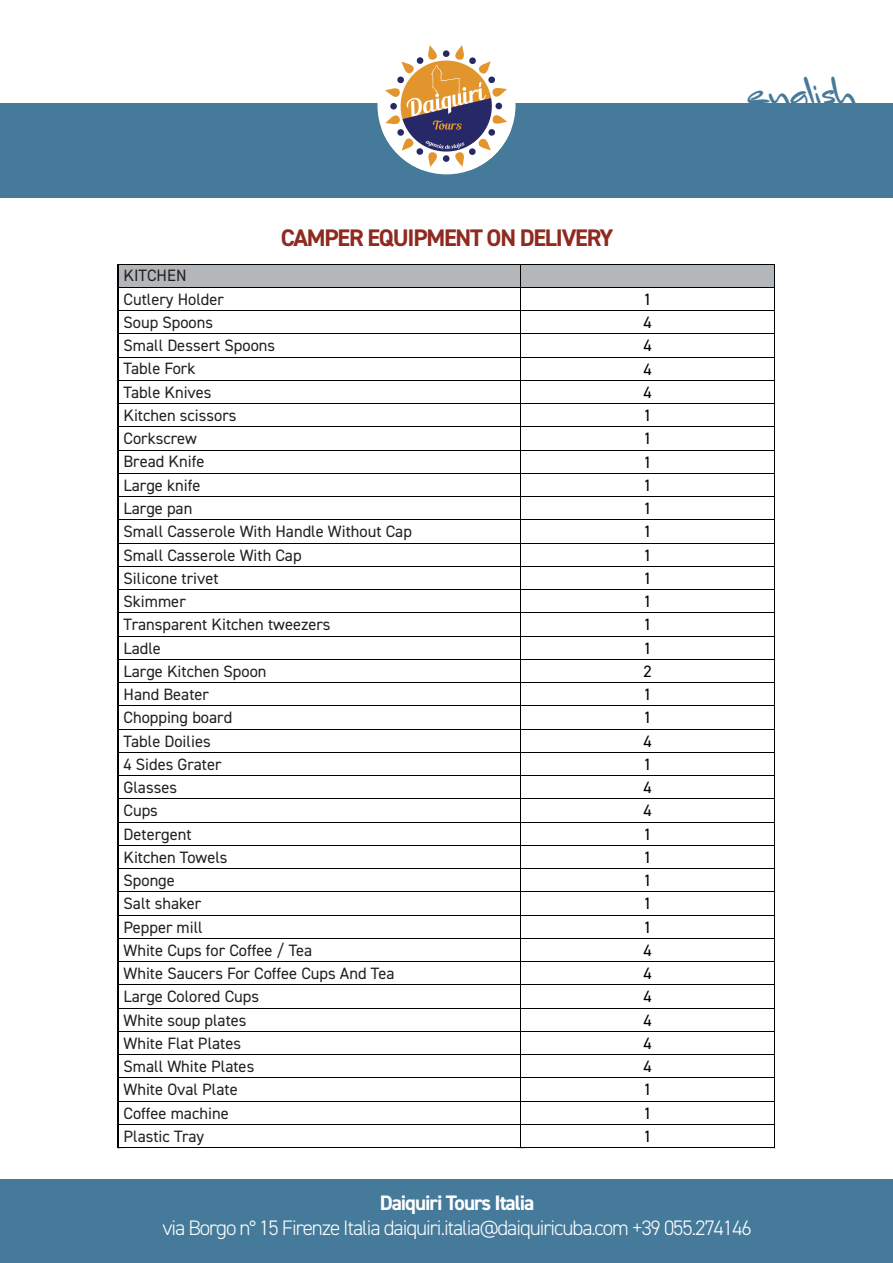
<style>
.page{position:relative;width:893px;height:1263px;background:#fff}
.page>*{position:absolute;margin:0;border:0;box-sizing:border-box;transform-origin:0 0}
.t1{font:36px "Mr Sandsfort";letter-spacing:.005em;color:#467a9a}
.t2{font:700 24px "DIN2014";letter-spacing:-.05em;color:#8f2a20}
.t3{font:300 21px "DIN2014";letter-spacing:-.05em;color:#fff}
.t4{font:700 21px "DIN2014";letter-spacing:-.05em;color:#fff}
.t5{font:16.5px/23.2px "DIN2014";color:#231f20}
.t6{font:16.5px/23.2px "DIN2014";color:#000;text-align:justify}
</style>
<div class="page">
<div style="left:0;top:103px;width:893px;height:95px;background:#467a9a"></div>
<div style="left:377px;top:36px;width:138px;height:138px;background:#fff;border-radius:50%"></div>
<img style="left:382px;top:45px;width:129px;height:125px">
<div style="left:0;top:1179px;width:893px;height:84px;background:#467a9a"></div>
<hr style="left:119px;top:264px;width:401px;height:2px;background:#b4b7ba">
<div style="left:119px;top:266px;width:5px;height:21px;background:#b4b7ba"></div>
<div style="left:515px;top:266px;width:5px;height:21px;background:#b4b7ba"></div>
<div style="left:124px;top:266px;width:391px;height:21px;background:#b4b7ba"></div>
<hr style="left:521px;top:264px;width:253px;height:2px;background:#b4b7ba">
<div style="left:521px;top:266px;width:5px;height:21px;background:#b4b7ba"></div>
<hr style="left:770px;top:266px;width:4px;height:21px;background:#b4b7ba">
<div style="left:526px;top:266px;width:244px;height:21px;background:#b4b7ba"></div>
<hr style="left:118px;top:264px;width:402px;height:1px;background:#000">
<hr style="left:521px;top:264px;width:253px;height:1px;background:#000">
<hr style="left:119px;top:287px;width:401px;height:1px;background:#000">
<hr style="left:521px;top:287px;width:253px;height:1px;background:#000">
<hr style="left:119px;top:310px;width:401px;height:1px;background:#000">
<hr style="left:521px;top:310px;width:253px;height:1px;background:#000">
<hr style="left:119px;top:333px;width:401px;height:1px;background:#000">
<hr style="left:521px;top:333px;width:253px;height:1px;background:#000">
<hr style="left:119px;top:357px;width:401px;height:1px;background:#000">
<hr style="left:521px;top:357px;width:253px;height:1px;background:#000">
<hr style="left:119px;top:380px;width:401px;height:1px;background:#000">
<hr style="left:521px;top:380px;width:253px;height:1px;background:#000">
<hr style="left:119px;top:403px;width:401px;height:1px;background:#000">
<hr style="left:521px;top:403px;width:253px;height:1px;background:#000">
<hr style="left:119px;top:426px;width:401px;height:1px;background:#000">
<hr style="left:521px;top:426px;width:253px;height:1px;background:#000">
<hr style="left:119px;top:450px;width:401px;height:1px;background:#000">
<hr style="left:521px;top:450px;width:253px;height:1px;background:#000">
<hr style="left:119px;top:473px;width:401px;height:1px;background:#000">
<hr style="left:521px;top:473px;width:253px;height:1px;background:#000">
<hr style="left:119px;top:496px;width:401px;height:1px;background:#000">
<hr style="left:521px;top:496px;width:253px;height:1px;background:#000">
<hr style="left:119px;top:519px;width:401px;height:1px;background:#000">
<hr style="left:521px;top:519px;width:253px;height:1px;background:#000">
<hr style="left:119px;top:543px;width:401px;height:1px;background:#000">
<hr style="left:521px;top:543px;width:253px;height:1px;background:#000">
<hr style="left:119px;top:566px;width:401px;height:1px;background:#000">
<hr style="left:521px;top:566px;width:253px;height:1px;background:#000">
<hr style="left:119px;top:589px;width:401px;height:1px;background:#000">
<hr style="left:521px;top:589px;width:253px;height:1px;background:#000">
<hr style="left:119px;top:612px;width:401px;height:1px;background:#000">
<hr style="left:521px;top:612px;width:253px;height:1px;background:#000">
<hr style="left:119px;top:636px;width:401px;height:1px;background:#000">
<hr style="left:521px;top:636px;width:253px;height:1px;background:#000">
<hr style="left:119px;top:659px;width:401px;height:1px;background:#000">
<hr style="left:521px;top:659px;width:253px;height:1px;background:#000">
<hr style="left:119px;top:682px;width:401px;height:1px;background:#000">
<hr style="left:521px;top:682px;width:253px;height:1px;background:#000">
<hr style="left:119px;top:705px;width:401px;height:1px;background:#000">
<hr style="left:521px;top:705px;width:253px;height:1px;background:#000">
<hr style="left:119px;top:729px;width:401px;height:1px;background:#000">
<hr style="left:521px;top:729px;width:253px;height:1px;background:#000">
<hr style="left:119px;top:752px;width:401px;height:1px;background:#000">
<hr style="left:521px;top:752px;width:253px;height:1px;background:#000">
<hr style="left:119px;top:775px;width:401px;height:1px;background:#000">
<hr style="left:521px;top:775px;width:253px;height:1px;background:#000">
<hr style="left:119px;top:798px;width:401px;height:1px;background:#000">
<hr style="left:521px;top:798px;width:253px;height:1px;background:#000">
<hr style="left:119px;top:822px;width:401px;height:1px;background:#000">
<hr style="left:521px;top:822px;width:253px;height:1px;background:#000">
<hr style="left:119px;top:845px;width:401px;height:1px;background:#000">
<hr style="left:521px;top:845px;width:253px;height:1px;background:#000">
<hr style="left:119px;top:868px;width:401px;height:1px;background:#000">
<hr style="left:521px;top:868px;width:253px;height:1px;background:#000">
<hr style="left:119px;top:891px;width:401px;height:1px;background:#000">
<hr style="left:521px;top:891px;width:253px;height:1px;background:#000">
<hr style="left:119px;top:915px;width:401px;height:1px;background:#000">
<hr style="left:521px;top:915px;width:253px;height:1px;background:#000">
<hr style="left:119px;top:938px;width:401px;height:1px;background:#000">
<hr style="left:521px;top:938px;width:253px;height:1px;background:#000">
<hr style="left:119px;top:961px;width:401px;height:1px;background:#000">
<hr style="left:521px;top:961px;width:253px;height:1px;background:#000">
<hr style="left:119px;top:984px;width:401px;height:1px;background:#000">
<hr style="left:521px;top:984px;width:253px;height:1px;background:#000">
<hr style="left:119px;top:1008px;width:401px;height:1px;background:#000">
<hr style="left:521px;top:1008px;width:253px;height:1px;background:#000">
<hr style="left:119px;top:1031px;width:401px;height:1px;background:#000">
<hr style="left:521px;top:1031px;width:253px;height:1px;background:#000">
<hr style="left:119px;top:1054px;width:401px;height:1px;background:#000">
<hr style="left:521px;top:1054px;width:253px;height:1px;background:#000">
<hr style="left:119px;top:1077px;width:401px;height:1px;background:#000">
<hr style="left:521px;top:1077px;width:253px;height:1px;background:#000">
<hr style="left:119px;top:1101px;width:401px;height:1px;background:#000">
<hr style="left:521px;top:1101px;width:253px;height:1px;background:#000">
<hr style="left:119px;top:1124px;width:401px;height:1px;background:#000">
<hr style="left:521px;top:1124px;width:253px;height:1px;background:#000">
<svg style="left:118px;top:265px;width:1px;height:883px"></svg>
<hr style="left:119px;top:1147px;width:401px;height:1px;background:#000">
<svg style="left:520px;top:264px;width:1px;height:884px"></svg>
<hr style="left:521px;top:1147px;width:253px;height:1px;background:#000">
<svg style="left:774px;top:264px;width:1px;height:884px"></svg>
<h2 class="t2" style="left:281px;top:222px;width:334px">CAMPER EQUIPMENT ON DELIVERY</h2>
<p class="t5" style="left:124px;top:264px;width:290px">KITCHEN<br>Cutlery Holder<br>Soup Spoons<br>Small Dessert Spoons<br>Table Fork<br>Table Knives<br>Kitchen scissors<br>Corkscrew<br>Bread Knife<br>Large knife<br>Large pan<br>Small Casserole With Handle Without Cap<br>Small Casserole With Cap<br>Silicone trivet<br>Skimmer<br>Transparent Kitchen tweezers<br>Ladle<br>Large Kitchen Spoon<br>Hand Beater<br>Chopping board<br>Table Doilies<br>4 Sides Grater<br>Glasses<br>Cups<br>Detergent<br>Kitchen Towels<br>Sponge<br>Salt shaker<br>Pepper mill<br>White Cups for Coffee / Tea<br>White Saucers For Coffee Cups And Tea<br>Large Colored Cups<br>White soup plates<br>White Flat Plates<br>Small White Plates<br>White Oval Plate<br>Coffee machine<br>Plastic Tray</p>
<p class="t6" style="left:644px;top:287px;width:10px">1<br>4<br>4<br>4<br>4<br>1<br>1<br>1<br>1<br>1<br>1<br>1<br>1<br>1<br>1<br>1<br>2<br>1<br>1<br>4<br>1<br>4<br>4<br>1<br>1<br>1<br>1<br>1<br>4<br>4<br>4<br>4<br>4<br>4<br>1<br>1<br>1</p>
<h1 class="t1" style="left:747px;top:67px;width:110px">english</h1>
<p class="t4" style="left:380px;top:1189px;width:156px">Daiquiri Tours Italia</p>
<p class="t3" style="left:162px;top:1215px;width:591px">via Borgo n° 15 Firenze Italia daiquiri.italia@daiquiricuba.com +39 055.274146</p>
</div>
